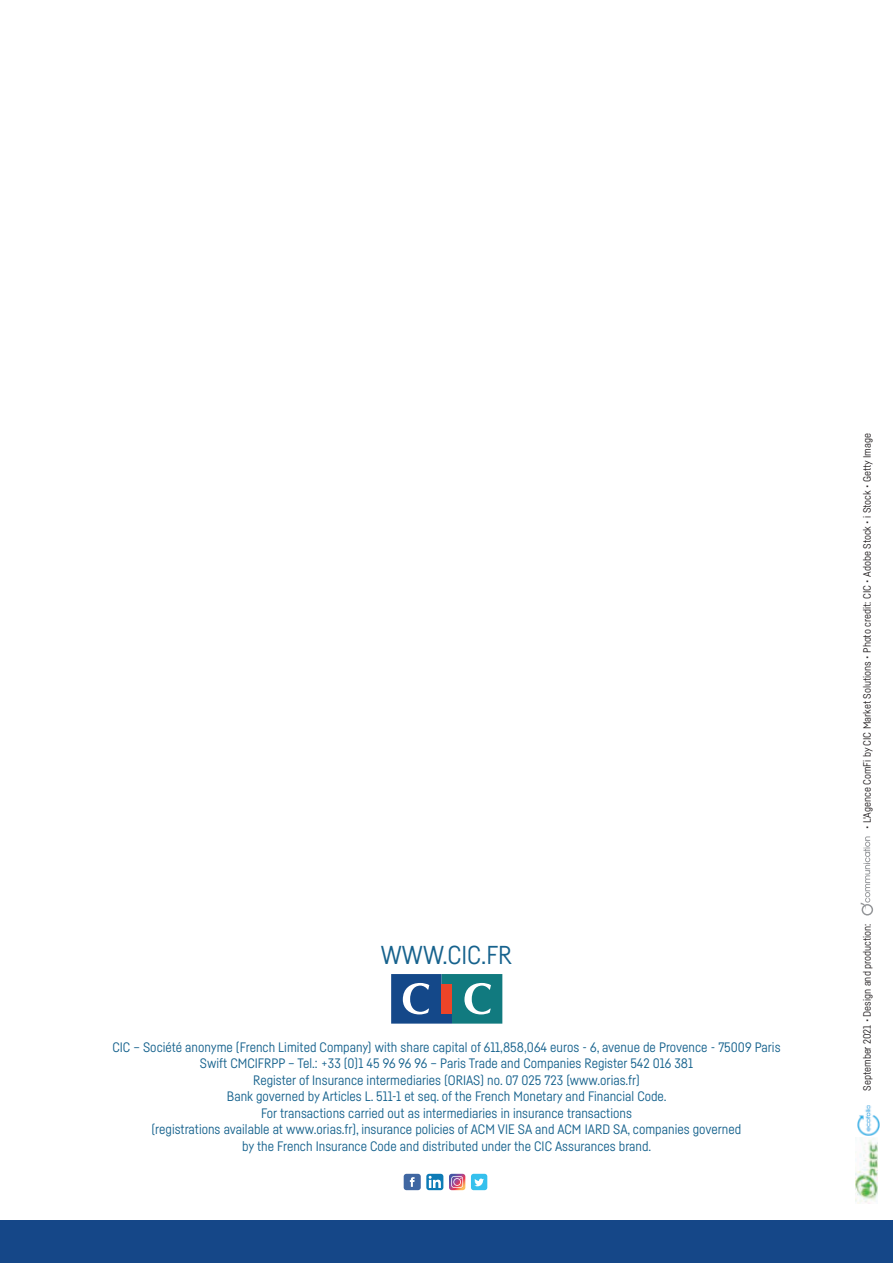
<style>
.page{position:relative;width:893px;height:1263px;background:#fff}
.page>*{position:absolute;margin:0;border:0;box-sizing:border-box;transform-origin:0 0}
.t1{font:25.5px "Fabrikat";color:#16628d}
.t2{font:13.5px/16.5px "Fabrikat";color:#16628d;text-align:center}
.t3{font:10.5px "Fabrikat";color:#231f20}
</style>
<div class="page">
<div style="left:0;top:1220px;width:893px;height:43px;background:#154788"></div>
<svg style="left:391px;top:974px;width:111px;height:50px;background:#2f7392"></svg>
<div style="left:441px;top:984px;width:11px;height:29px;background:#ed4428"></div>
<svg style="left:861px;top:836px;width:12px;height:79px"></svg>
<div style="left:404px;top:1174px;width:17px;height:16px;background:#4067a2;border-radius:3px"></div>
<svg style="left:410px;top:1177px;width:5px;height:10px"></svg>
<svg style="left:426px;top:1174px;width:17px;height:16px"></svg>
<svg style="left:429px;top:1176px;width:12px;height:12px"></svg>
<svg style="left:449px;top:1174px;width:16px;height:16px"></svg>
<div style="left:471px;top:1174px;width:16px;height:16px;background:#35c0ed;border-radius:3px"></div>
<svg style="left:474px;top:1178px;width:10px;height:8px"></svg>
<img style="left:857px;top:1105px;width:23px;height:31px">
<img style="left:855px;top:1140px;width:23px;height:63px">
<h1 class="t1" style="left:381px;top:939px;width:133px">WWW.CIC.FR</h1>
<p class="t2" style="left:112px;top:1038px;width:670px">CIC – Société anonyme (French Limited Company) with share capital of 611,858,064 euros - 6, avenue de Provence - 75009 Paris Swift CMCIFRPP – Tel.: +33 (0)1 45 96 96 96 – Paris Trade and Companies Register 542 016 381<br>Register of Insurance intermediaries (ORIAS) no. 07 025 723 (www.orias.fr)<br>Bank governed by Articles L. 511-1 et seq. of the French Monetary and Financial Code.<br>For transactions carried out as intermediaries in insurance transactions<br>(registrations available at www.orias.fr), insurance policies of ACM VIE SA and ACM IARD SA, companies governed<br>by the French Insurance Code and distributed under the CIC Assurances brand.</p>
<p class="t3" style="left:861px;top:829px;width:397px;rotate:-90deg">• L'Agence ComFi by CIC Market Solutions • Photo credit: CIC • Adobe Stock • i Stock • Getty Image</p>
<p class="t3" style="left:861px;top:1091px;width:169px;rotate:-90deg">September 2021 • Design and production:</p>
</div>
